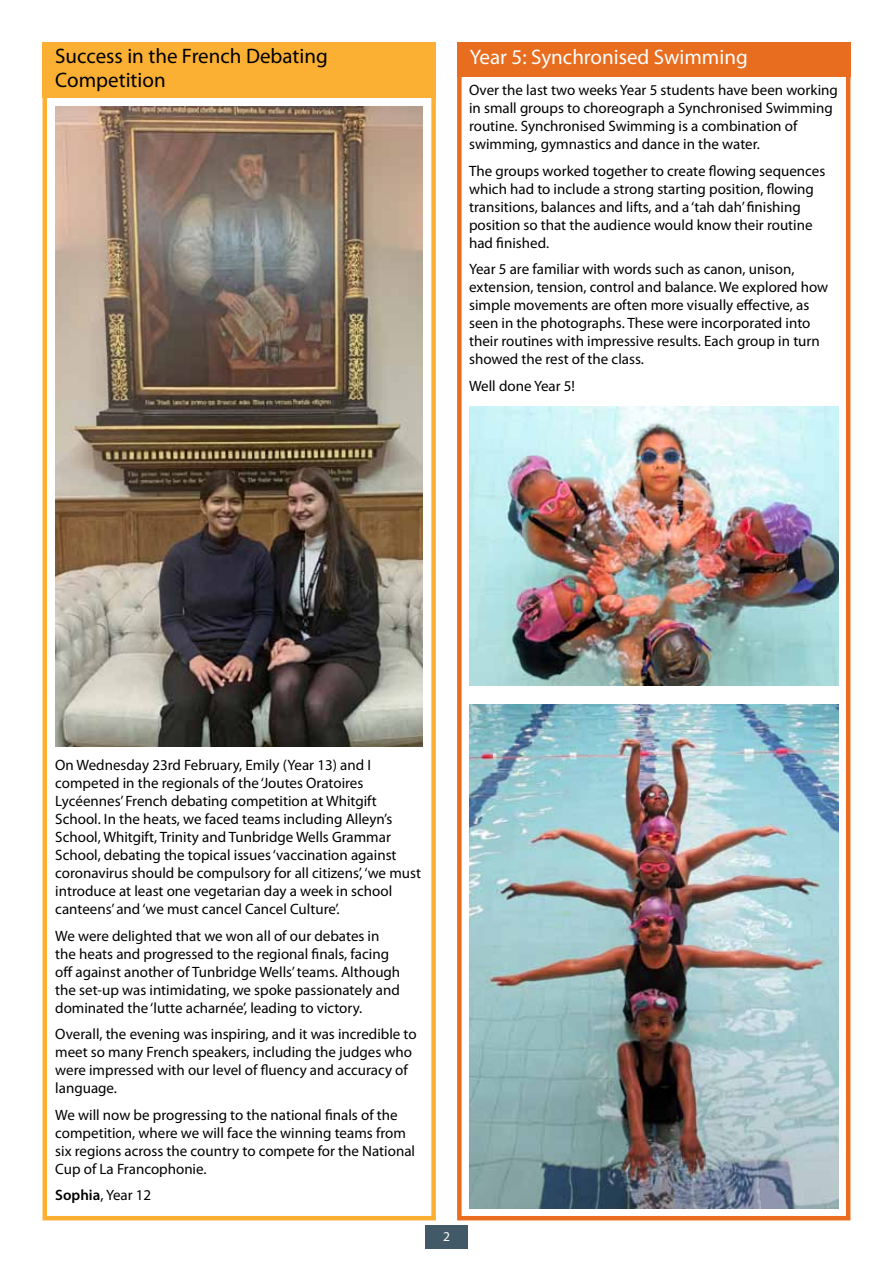
<style>
.page{position:relative;width:893px;height:1263px;background:#fff}
.page>*{position:absolute;margin:0;border:0;box-sizing:border-box;transform-origin:0 0}
.t1{font:21px/24px "Myriad Pro";color:#000}
.t2{font:21px "Myriad Pro";color:#fff}
.t3{font:15px/18px "Myriad Pro";color:#000}
.t4{font:13.5px "Myriad Pro";color:#fff}
.s1{font-weight:600}
</style>
<div class="page">
<div style="left:425px;top:1226px;width:43px;height:23px;background:#425968"></div>
<div style="left:43px;top:48px;width:393px;height:1172px;border:5px solid #fbb034"></div>
<div style="left:43px;top:43px;width:393px;height:55px;background:#fbb034"></div>
<img style="left:55px;top:106px;width:367px;height:640px">
<div style="left:457px;top:43px;width:393px;height:1177px;border:5px solid #e86d1f"></div>
<div style="left:457px;top:43px;width:393px;height:34px;background:#e86d1f"></div>
<img style="left:469px;top:406px;width:370px;height:279px">
<img style="left:469px;top:705px;width:370px;height:504px">
<h1 class="t1" style="left:55px;top:46px;width:274px">Success in the French Debating<br>Competition</h1>
<h1 class="t2" style="left:470px;top:49px;width:279px">Year 5: Synchronised Swimming</h1>
<p class="t3" style="left:469px;top:83px;width:370px">Over the last two weeks Year 5 students have been working in small groups to choreograph a Synchronised Swimming routine. Synchronised Swimming is a combination of swimming, gymnastics and dance in the water.</p>
<p class="t3" style="left:469px;top:163px;width:358px">The groups worked together to create flowing sequences which had to include a strong starting position, flowing transitions, balances and lifts, and a ‘tah dah’ finishing position so that the audience would know their routine had finished.</p>
<p class="t3" style="left:469px;top:262px;width:361px">Year 5 are familiar with words such as canon, unison, extension, tension, control and balance. We explored how simple movements are often more visually effective, as seen in the photographs. These were incorporated into their routines with impressive results. Each group in turn showed the rest of the class.</p>
<p class="t3" style="left:469px;top:378px;width:107px">Well done Year 5!</p>
<p class="t3" style="left:55px;top:757px;width:367px">On Wednesday 23rd February, Emily (Year 13) and I competed in the regionals of the ‘Joutes Oratoires Lycéennes’ French debating competition at Whitgift School. In the heats, we faced teams including Alleyn’s School, Whitgift, Trinity and Tunbridge Wells Grammar School, debating the topical issues ‘vaccination against coronavirus should be compulsory for all citizens’, ‘we must introduce at least one vegetarian day a week in school canteens’ and ‘we must cancel Cancel Culture’.</p>
<p class="t3" style="left:55px;top:928px;width:346px">We were delighted that we won all of our debates in the heats and progressed to the regional finals, facing off against another of Tunbridge Wells’ teams. Although the set-up was intimidating, we spoke passionately and dominated the ‘lutte acharnée’, leading to victory.</p>
<p class="t3" style="left:55px;top:1026px;width:363px">Overall, the evening was inspiring, and it was incredible to meet so many French speakers, including the judges who were impressed with our level of fluency and accuracy of language.</p>
<p class="t3" style="left:55px;top:1107px;width:361px">We will now be progressing to the national finals of the competition, where we will face the winning teams from six regions across the country to compete for the National Cup of La Francophonie.</p>
<p class="t3" style="left:55px;top:1187px;width:97px"><span class="s1">Sophia</span>, Year 12</p>
<p class="t4" style="left:443px;top:1231px;width:8px">2</p>
</div>
